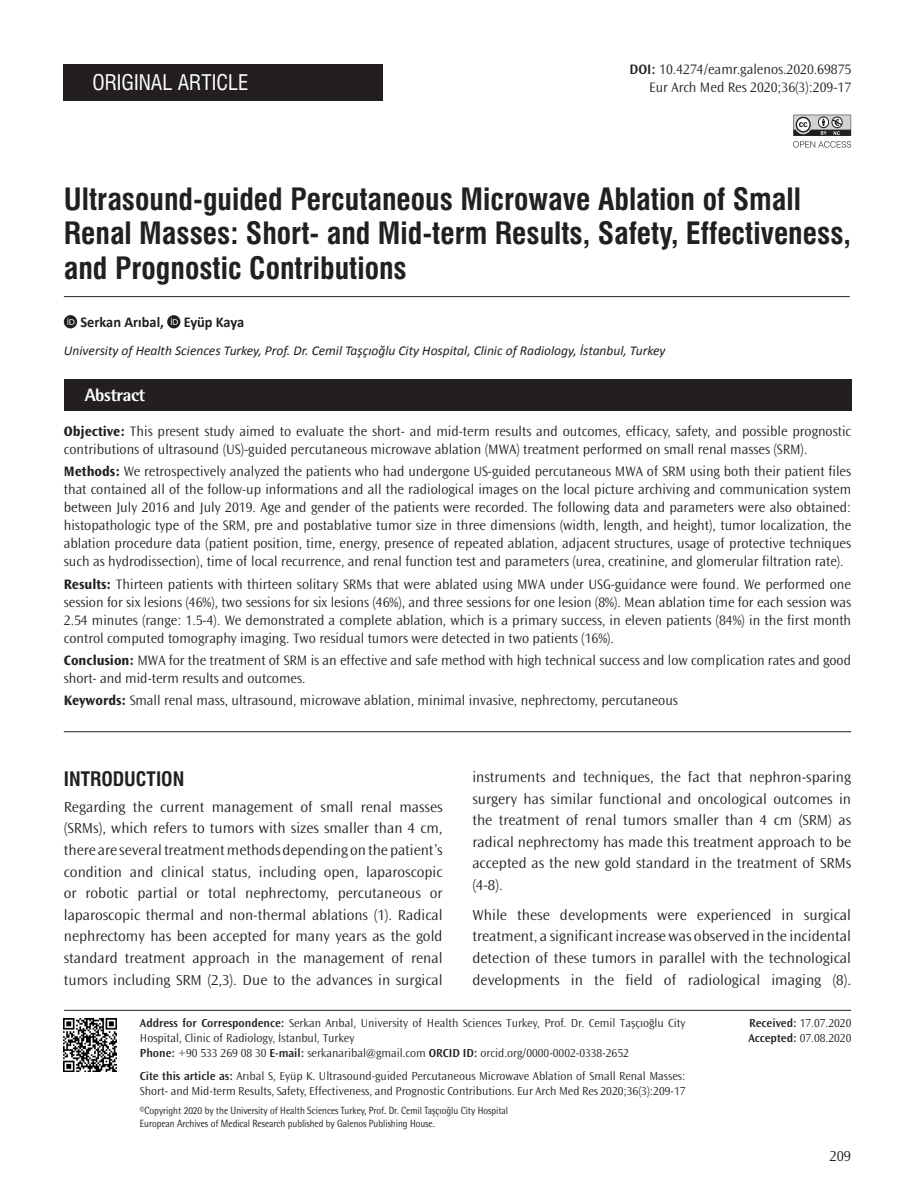
<style>
.page{position:relative;width:915px;height:1191px;background:#fff}
.page>*{position:absolute;margin:0;border:0;box-sizing:border-box;transform-origin:0 0}
.t1{font:30px/34.5px "Swiss Condensed Bold Tr";color:#231f20}
.t2{font:21px "Swiss Condensed Tr";color:#fff}
.t3{font:19.5px "Swiss Condensed Bold Tr";color:#231f20}
.t4{font:800 18px "Rotis Semi Sans Std";letter-spacing:-.025em;color:#fff}
.t5{font:300 15px/21.6px "Ocean Sans Std";color:#231f20;text-align:justify}
.t6{font:300 15px/21.6px "Ocean Sans Std";color:#231f20;text-align:justify;scale:1.04 1}
.t7{font:700 15px "Calibri";color:#231f20;scale:.96 1}
.t8{font:300 14.25px/18px "Ocean Sans Std";color:#231f20}
.t9{font:italic 13.5px "Calibri";color:#231f20}
.t10{font:300 12px/15px "Ocean Sans Std";color:#231f20}
.t11{font:10.5px/13.5px "Rotis Semi Sans Std";letter-spacing:-.005em;color:#231f20;scale:.9 1}
.s1{font-weight:600}
.s2{font-weight:700}
</style>
<div class="page">
<div style="left:64px;top:379px;width:786px;height:31px;background:#231f20"></div>
<svg style="left:64px;top:315px;width:13px;height:13px"></svg>
<svg style="left:67px;top:317px;width:8px;height:8px"></svg>
<svg style="left:167px;top:315px;width:13px;height:13px"></svg>
<svg style="left:171px;top:317px;width:7px;height:8px"></svg>
<hr style="left:64px;top:296px;width:785px;height:1px;background:#231f20">
<div style="left:63px;top:64px;width:319px;height:37px;background:#231f20"></div>
<hr style="left:64px;top:1010px;width:786px;height:1px;background:#231f20">
<hr style="left:64px;top:731px;width:786px;height:1px;background:#231f20">
<svg style="left:793px;top:115px;width:57px;height:33px"></svg>
<img style="left:63px;top:1018px;width:54px;height:54px">
<h2 class="t2" style="left:92px;top:70px;width:158px">ORIGINAL ARTICLE</h2>
<p class="t8" style="left:629px;top:61px;width:223px"><span class="s1">DOI:</span> 10.4274/eamr.galenos.2020.69875</p>
<p class="t8" style="left:649px;top:79px;width:203px">Eur Arch Med Res 2020;36(3):209-17</p>
<h1 class="t1" style="left:64px;top:182px;width:788px">Ultrasound-guided Percutaneous Microwave Ablation of Small<br>Renal Masses: Short- and Mid-term Results, Safety, Effectiveness, and Prognostic Contributions</h1>
<p class="t7" style="left:80px;top:313px;width:88px">Serkan Arıbal,</p>
<p class="t7" style="left:184px;top:313px;width:64px">Eyüp Kaya</p>
<p class="t9" style="left:64px;top:342px;width:603px">University of Health Sciences Turkey, Prof. Dr. Cemil Taşçıoğlu City Hospital, Clinic of Radiology, İstanbul, Turkey</p>
<p class="t4" style="left:85px;top:383px;width:62px">Abstract</p>
<p class="t8" style="left:64px;top:422px;width:788px"><span class="s2">Objective:</span> This present study aimed to evaluate the short- and mid-term results and outcomes, efficacy, safety, and possible prognostic contributions of ultrasound (US)-guided percutaneous microwave ablation (MWA) treatment performed on small renal masses (SRM).</p>
<p class="t8" style="left:64px;top:463px;width:788px;text-align:justify"><span class="s2">Methods:</span> We retrospectively analyzed the patients who had undergone US-guided percutaneous MWA of SRM using both their patient files that contained all of the follow-up informations and all the radiological images on the local picture archiving and communication system between July 2016 and July 2019. Age and gender of the patients were recorded. The following data and parameters were also obtained: histopathologic type of the SRM, pre and postablative tumor size in three dimensions (width, length, and height), tumor localization, the ablation procedure data (patient position, time, energy, presence of repeated ablation, adjacent structures, usage of protective techniques such as hydrodissection), time of local recurrence, and renal function test and parameters (urea, creatinine, and glomerular filtration rate).</p>
<p class="t8" style="left:64px;top:575px;width:788px;text-align:justify"><span class="s2">Results:</span> Thirteen patients with thirteen solitary SRMs that were ablated using MWA under USG-guidance were found. We performed one session for six lesions (46%), two sessions for six lesions (46%), and three sessions for one lesion (8%). Mean ablation time for each session was 2.54 minutes (range: 1.5-4). We demonstrated a complete ablation, which is a primary success, in eleven patients (84%) in the first month control computed tomography imaging. Two residual tumors were detected in two patients (16%).</p>
<p class="t8" style="left:64px;top:651px;width:788px"><span class="s2">Conclusion:</span> MWA for the treatment of SRM is an effective and safe method with high technical success and low complication rates and good short- and mid-term results and outcomes.</p>
<p class="t8" style="left:64px;top:691px;width:615px"><span class="s2">Keywords:</span> Small renal mass, ultrasound, microwave ablation, minimal invasive, nephrectomy, percutaneous</p>
<h3 class="t3" style="left:64px;top:767px;width:122px">INTRODUCTION</h3>
<p class="t5" style="left:64px;top:796px;width:380px">Regarding the current management of small renal masses (SRMs), which refers to tumors with sizes smaller than 4 cm, there are several treatment methods depending on the patient’s condition and clinical status, including open, laparoscopic or robotic partial or total nephrectomy, percutaneous or laparoscopic thermal and non-thermal ablations (1). Radical nephrectomy has been accepted for many years as the gold standard treatment approach in the management of renal tumors including SRM (2,3). Due to the advances in surgical</p>
<p class="t5" style="left:472px;top:766px;width:380px">instruments and techniques, the fact that nephron-sparing surgery has similar functional and oncological outcomes in the treatment of renal tumors smaller than 4 cm (SRM) as radical nephrectomy has made this treatment approach to be accepted as the new gold standard in the treatment of SRMs (4-8).</p>
<p class="t6" style="left:472px;top:904px;width:365px">While these developments were experienced in surgical treatment, a significant increase was observed in the incidental detection of these tumors in parallel with the technological developments in the field of radiological imaging (8).</p>
<p class="t10" style="left:140px;top:1016px;width:547px"><span class="s1">Address for Correspondence:</span> Serkan Arıbal, University of Health Sciences Turkey, Prof. Dr. Cemil Taşçıoğlu City<br>Hospital, Clinic of Radiology, İstanbul, Turkey<br><span class="s1">Phone:</span> +90 533 269 08 30 <span class="s1">E-mail:</span> serkanaribal@gmail.com <span class="s1">ORCID ID:</span> orcid.org/0000-0002-0338-2652</p>
<p class="t10" style="left:140px;top:1068px;width:547px"><span class="s1">Cite this article as:</span> Arıbal S, Eyüp K. Ultrasound-guided Percutaneous Microwave Ablation of Small Renal Masses:<br>Short- and Mid-term Results, Safety, Effectiveness, and Prognostic Contributions. Eur Arch Med Res 2020;36(3):209-17</p>
<p class="t11" style="left:140px;top:1103px;width:410px">©Copyright 2020 by the University of Health Sciences Turkey, Prof. Dr. Cemil Taşçıoğlu City Hospital<br>European Archives of Medical Research published by Galenos Publishing House.</p>
<p class="t10" style="left:748px;top:1016px;width:105px"><span class="s1">Received:</span> 17.07.2020<br><span class="s1">Accepted:</span> 07.08.2020</p>
<p class="t5" style="left:829px;top:1145px;width:23px">209</p>
</div>
